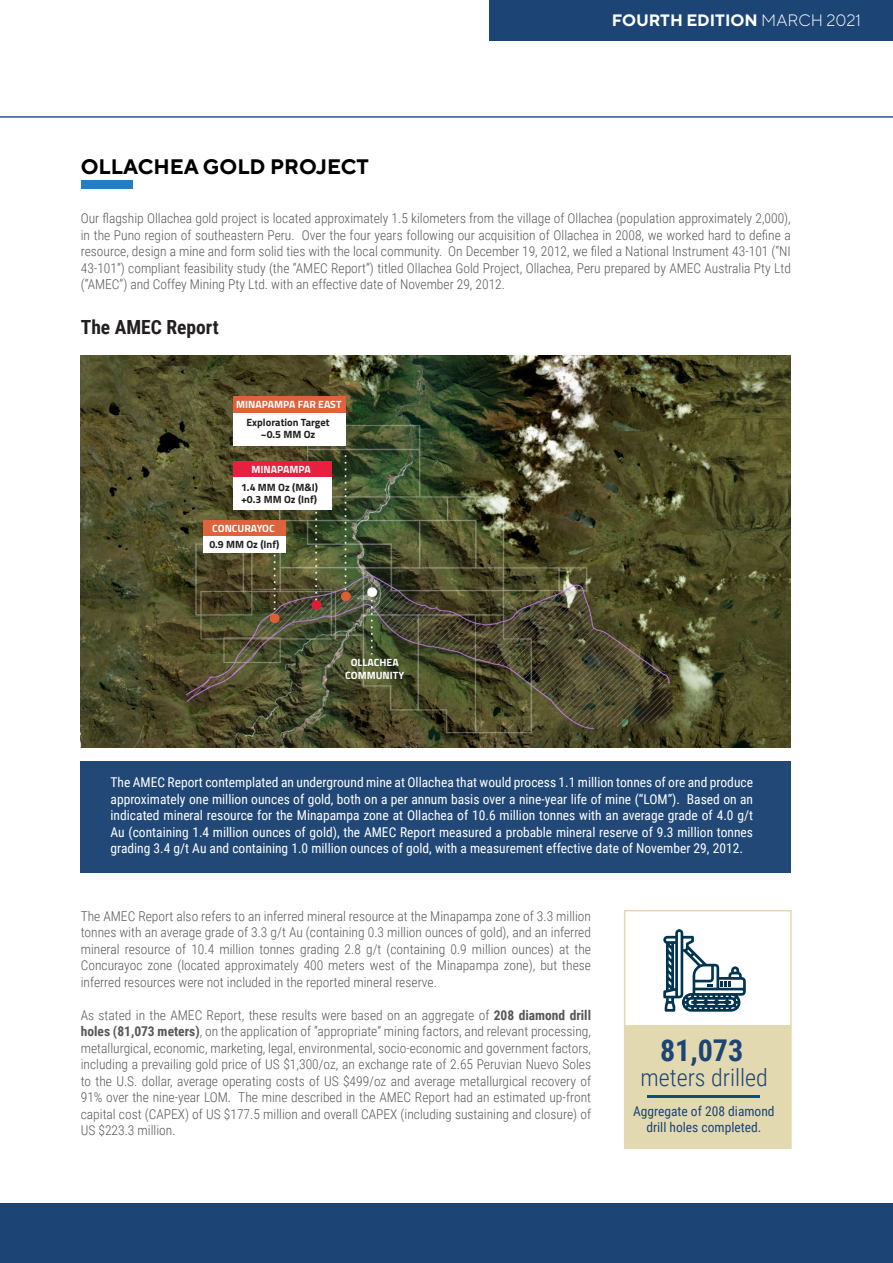
<style>
.page{position:relative;width:893px;height:1263px;background:#fff}
.page>*{position:absolute;margin:0;border:0;box-sizing:border-box;transform-origin:0 0}
.t1{font:700 30px "Roboto Condensed";color:#1c4474}
.t2{font:300 24px "Roboto Condensed";color:#1c4474}
.t3{font:700 21px "TT Norms Pro";color:#000}
.t4{font:700 19.5px "Roboto Condensed";color:#231f20}
.t5{font:700 16.5px "TT Norms Pro";color:#fff}
.t6{font:300 13.5px/16.5px "Roboto Condensed";color:#57585a;text-align:justify}
.t7{font:13.5px/16.5px "Roboto Condensed";color:#fff;text-align:justify}
.t8{font:13.5px/16.2px "Roboto Condensed";color:#1c4474;text-align:center}
.t9{font:700 10.5px "Titillium";color:#231f20}
.t10{font:700 10.5px "Titillium";color:#fff}
.s1{font-weight:300}
.s2{font-weight:700}
</style>
<div class="page">
<div style="left:624px;top:910px;width:168px;height:239px;border:2px solid #e3d9b0"></div>
<div style="left:81px;top:761px;width:710px;height:112px;background:#214877"></div>
<div style="left:489px;top:0;width:404px;height:40px;background:#1c4474"></div>
<hr style="left:0;top:116px;width:893px;height:2px;background:#2e5687">
<div style="left:81px;top:181px;width:51px;height:8px;background:#257ec2"></div>
<div style="left:0;top:1204px;width:893px;height:59px;background:#1c4474"></div>
<img style="left:81px;top:355px;width:710px;height:392px">
<div style="left:625px;top:1025px;width:166px;height:123px;background:#e3d9b0"></div>
<hr style="left:647px;top:1095px;width:113px;height:3px;background:#12497a">
<svg style="left:663px;top:929px;width:83px;height:83px"></svg>
<div style="left:233px;top:396px;width:113px;height:17px;background:#de623c"></div>
<div style="left:203px;top:520px;width:83px;height:17px;background:#de623c"></div>
<div style="left:203px;top:537px;width:83px;height:16px;background:#fff"></div>
<div style="left:233px;top:461px;width:99px;height:16px;background:#e8203f"></div>
<div style="left:233px;top:477px;width:99px;height:33px;background:#fff"></div>
<div style="left:233px;top:413px;width:113px;height:32px;background:#fff"></div>
<p class="t5" style="left:612px;top:9px;width:251px">FOURTH EDITION <span class="s1">MARCH 2021</span></p>
<p class="t3" style="left:81px;top:153px;width:289px">OLLACHEA GOLD PROJECT</p>
<p class="t6" style="left:81px;top:210px;width:712px">Our flagship Ollachea gold project is located approximately 1.5 kilometers from the village of Ollachea (population approximately 2,000), in the Puno region of southeastern Peru. Over the four years following our acquisition of Ollachea in 2008, we worked hard to define a resource, design a mine and form solid ties with the local community. On December 19, 2012, we filed a National Instrument 43-101 (“NI 43-101”) compliant feasibility study (the “AMEC Report”) titled Ollachea Gold Project, Ollachea, Peru prepared by AMEC Australia Pty Ltd (“AMEC”) and Coffey Mining Pty Ltd. with an effective date of November 29, 2012.</p>
<p class="t4" style="left:81px;top:313px;width:140px">The AMEC Report</p>
<p class="t10" style="left:236px;top:396px;width:107px">MINAPAMPA FAR EAST</p>
<p class="t9" style="left:246px;top:414px;width:85px">Exploration Target</p>
<p class="t9" style="left:261px;top:427px;width:56px">~0.5 MM Oz</p>
<p class="t10" style="left:251px;top:462px;width:61px">MINAPAMPA</p>
<p class="t9" style="left:241px;top:479px;width:78px">1.4 MM Oz (M&amp;I)</p>
<p class="t9" style="left:241px;top:491px;width:77px">+0.3 MM Oz (Inf)</p>
<p class="t10" style="left:212px;top:521px;width:64px">CONCURAYOC</p>
<p class="t9" style="left:209px;top:536px;width:72px">0.9 MM Oz (Inf)</p>
<p class="t10" style="left:351px;top:654px;width:49px">OLLACHEA</p>
<p class="t10" style="left:345px;top:667px;width:61px">COMMUNITY</p>
<p class="t7" style="left:111px;top:773px;width:644px">The AMEC Report contemplated an underground mine at Ollachea that would process 1.1 million tonnes of ore and produce approximately one million ounces of gold, both on a per annum basis over a nine-year life of mine (“LOM”). Based on an indicated mineral resource for the Minapampa zone at Ollachea of 10.6 million tonnes with an average grade of 4.0 g/t Au (containing 1.4 million ounces of gold), the AMEC Report measured a probable mineral reserve of 9.3 million tonnes grading 3.4 g/t Au and containing 1.0 million ounces of gold, with a measurement effective date of November 29, 2012.</p>
<p class="t6" style="left:81px;top:907px;width:512px">The AMEC Report also refers to an inferred mineral resource at the Minapampa zone of 3.3 million tonnes with an average grade of 3.3 g/t Au (containing 0.3 million ounces of gold), and an inferred mineral resource of 10.4 million tonnes grading 2.8 g/t (containing 0.9 million ounces) at the Concurayoc zone (located approximately 400 meters west of the Minapampa zone), but these inferred resources were not included in the reported mineral reserve.</p>
<p class="t6" style="left:81px;top:1006px;width:512px">As stated in the AMEC Report, these results were based on an aggregate of <span class="s2">208 diamond drill holes (81,073 meters)</span>, on the application of “appropriate” mining factors, and relevant processing, metallurgical, economic, marketing, legal, environmental, socio-economic and government factors, including a prevailing gold price of US $1,300/oz, an exchange rate of 2.65 Peruvian Nuevo Soles to the U.S. dollar, average operating costs of US $499/oz and average metallurgical recovery of 91% over the nine-year LOM. The mine described in the AMEC Report had an estimated up-front capital cost (CAPEX) of US $177.5 million and overall CAPEX (including sustaining and closure) of US $223.3 million.</p>
<p class="t1" style="left:660px;top:1029px;width:85px">81,073</p>
<p class="t2" style="left:640px;top:1061px;width:129px">meters drilled</p>
<p class="t8" style="left:633px;top:1103px;width:143px">Aggregate of 208 diamond drill holes completed.</p>
</div>
